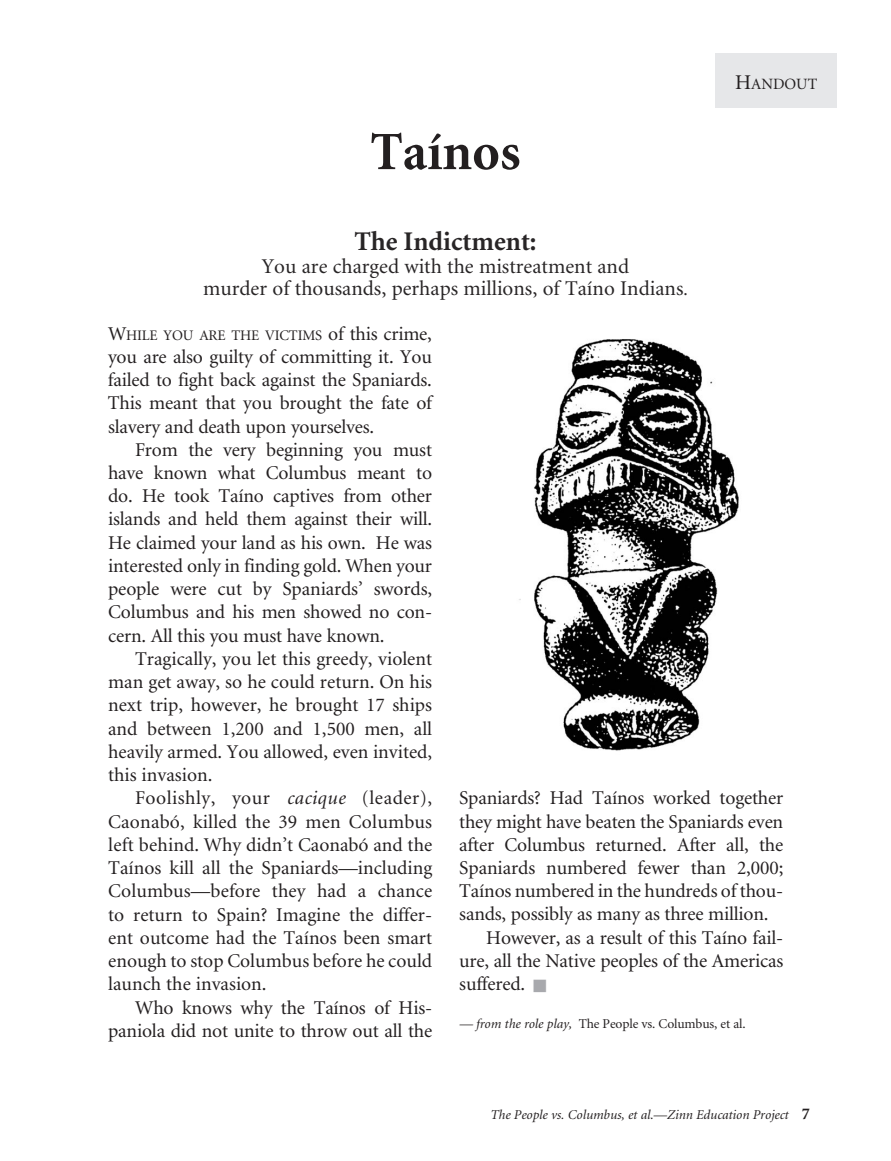
<style>
.page{position:relative;width:891px;height:1161px;background:#fff}
.page>*{position:absolute;margin:0;border:0;box-sizing:border-box;transform-origin:0 0}
.t1{font:700 54px "Minion";color:#231f20}
.t2{font:700 27px "Minion";color:#282526}
.t3{font:21px/22.5px "Minion";color:#282526;text-align:center}
.t4{font:19.5px/23.2px "Minion";letter-spacing:-.01em;color:#231f20;text-align:justify}
.t5{font:15.75px "Minion";color:#231f20}
.t6{font:14.7px "Minion";letter-spacing:-.015em;color:#231f20}
.t7{font:italic 13.5px "Minion";color:#231f20}
.t8{font:13.5px "Minion";letter-spacing:-.01em;color:#231f20}
.s1{font-size:18px}
.s2{font-size:21px}
.s3{font-size:19.5px}
.s4{font-style:italic}
.s5{color:#a8a9ad}
.s6{font-weight:700;font-style:normal;font-size:16.5px}
</style>
<div class="page">
<div style="left:716px;top:53px;width:121px;height:55px;background:#e6e7e9"></div>
<img style="left:519px;top:339px;width:220px;height:412px">
<h1 class="t1" style="left:370px;top:124px;width:152px">Taínos</h1>
<h2 class="t2" style="left:354px;top:228px;width:184px">The Indictment:</h2>
<p class="t3" style="left:203px;top:255px;width:486px">You are charged with the mistreatment and<br>murder of thousands, perhaps millions, of Taíno Indians<span class="s1">.</span></p>
<p class="t5" style="left:735px;top:76px;width:84px"><span class="s2">H</span>ANDOUT</p>
<p class="t6" style="left:108px;top:328px;width:325px"><span class="s3">W</span>HILE YOU ARE THE VICTIMS <span class="s3">of this crime,</span></p>
<p class="t4" style="left:108px;top:346px;width:326px">you are also guilty of committing it. You failed to fight back against the Spaniards.<br>This meant that you brought the fate of slavery and death upon yourselves.</p>
<p class="t4" style="left:108px;top:439px;width:326px;text-indent:27px">From the very beginning you must have known what Columbus meant to do. He took Taíno captives from other islands and held them against their will.<br>He claimed your land as his own. He was interested only in finding gold. When your people were cut by Spaniards’ swords, Columbus and his men showed no con&shy;cern. All this you must have known.</p>
<p class="t4" style="left:108px;top:648px;width:326px;text-indent:27px">Tragically, you let this greedy, violent man get away, so he could return. On his next trip, however, he brought 17 ships and between 1,200 and 1,500 men, all heavily armed. You allowed, even invited, this invasion.</p>
<p class="t4" style="left:108px;top:787px;width:326px;text-indent:27px">Foolishly, your <span class="s4">cacique</span> (leader), Caonabó, killed the 39 men Columbus left behind. Why didn’t Caonabó and the Taínos kill all the Spaniards—including Columbus—before they had a chance to return to Spain? Imagine the differ&shy;ent outcome had the Taínos been smart enough to stop Columbus before he could launch the invasion.</p>
<p class="t4" style="left:108px;top:996px;width:326px;text-align:right">Who knows why the Taínos of His&shy;paniola did not unite to throw out all the</p>
<p class="t4" style="left:459px;top:787px;width:326px">Spaniards? Had Taínos worked together</p>
<p class="t4" style="left:459px;top:810px;width:326px">they might have beaten the Spaniards even</p>
<p class="t4" style="left:459px;top:834px;width:325px">after Columbus returned. After all, the</p>
<p class="t4" style="left:459px;top:857px;width:326px">Spaniards numbered fewer than 2,000;</p>
<p class="t4" style="left:459px;top:880px;width:325px">Taínos numbered in the hundreds of thou-</p>
<p class="t4" style="left:459px;top:903px;width:311px">sands, possibly as many as three million.</p>
<p class="t4" style="left:486px;top:927px;width:298px">However, as a result of this Taíno fail-</p>
<p class="t4" style="left:459px;top:950px;width:325px">ure, all the Native peoples of the Americas</p>
<p class="t4" style="left:459px;top:973px;width:89px">suffered. <span class="s5">■</span></p>
<p class="t8" style="left:459px;top:1017px;width:288px"><span class="s4">— from the role play,</span> The People vs. Columbus, et al.</p>
<p class="t7" style="left:490px;top:1109px;width:321px">The People vs. Columbus, et al.—Zinn Education Project <span class="s6">7</span></p>
</div>
